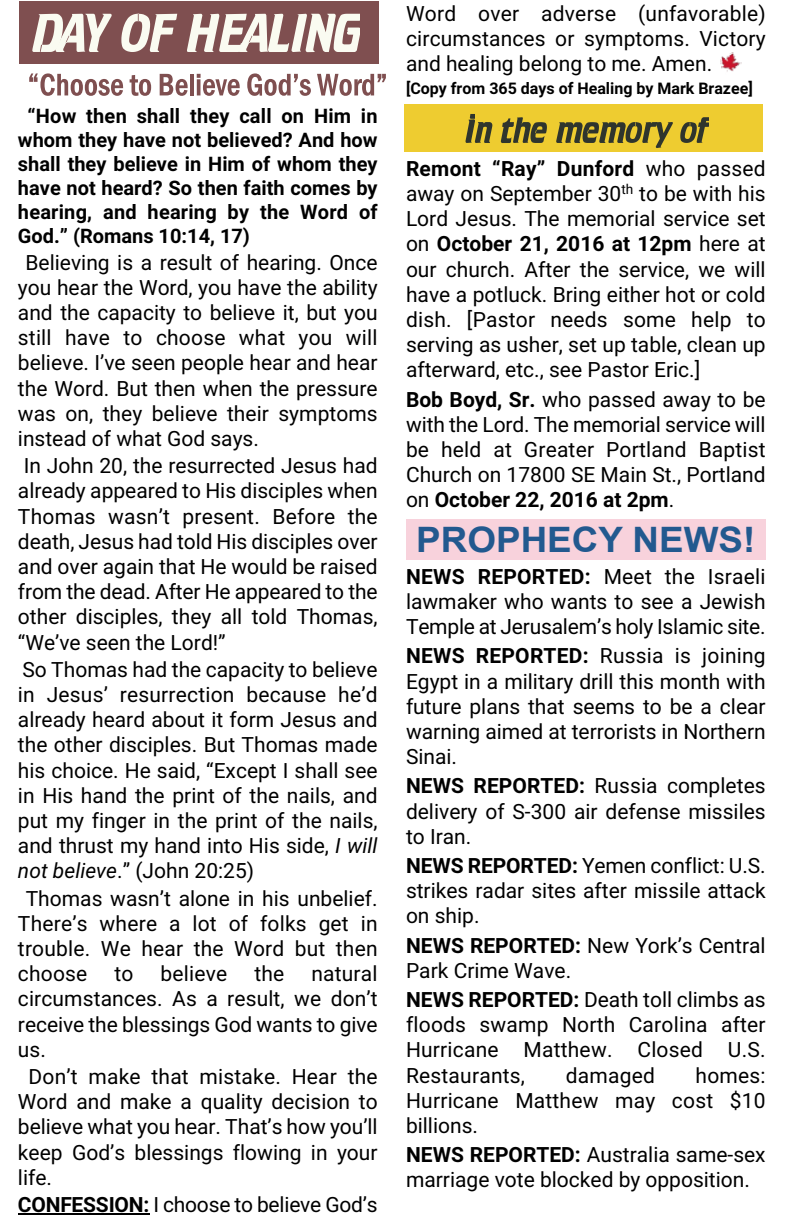
<style>
.page{position:relative;width:792px;height:1224px;background:#fff}
.page>*{position:absolute;margin:0;border:0;box-sizing:border-box;transform-origin:0 0}
.t1{font:700 35px "Arial";color:#22598f;scale:1.05 1}
.t2{font:21px/25.2px "Roboto";color:#000;text-align:justify}
.t3{font:700 20px/24px "Roboto";letter-spacing:.01em;color:#000;text-align:justify}
.t4{font:700 16px "Roboto";color:#000}
.s1{font-style:italic}
.s2{font-weight:700}
</style>
<div class="page">
<hr style="left:18px;top:1213px;width:131px;height:1px;background:#000">
<svg style="left:29px;top:73px;width:94px;height:23px"></svg>
<svg style="left:130px;top:75px;width:21px;height:21px"></svg>
<svg style="left:160px;top:74px;width:28px;height:22px"></svg>
<hr style="left:190px;top:74px;width:4px;height:21px;background:#7f4f50">
<svg style="left:197px;top:74px;width:43px;height:22px"></svg>
<svg style="left:247px;top:73px;width:64px;height:23px"></svg>
<svg style="left:317px;top:74px;width:69px;height:22px"></svg>
<div style="left:406px;top:519px;width:349px;height:41px;background:#f8d2dc"></div>
<div style="left:755px;top:519px;width:11px;height:41px;background:#f8d2dc"></div>
<div style="left:19px;top:1px;width:342px;height:62px;background:#7f4f50"></div>
<svg style="left:32px;top:14px;width:80px;height:38px"></svg>
<svg style="left:121px;top:14px;width:56px;height:38px"></svg>
<svg style="left:187px;top:14px;width:173px;height:38px"></svg>
<div style="left:361px;top:1px;width:18px;height:62px;background:#7f4f50"></div>
<div style="left:405px;top:104px;width:70px;height:48px;background:#eecc30"></div>
<div style="left:475px;top:104px;width:234px;height:48px;background:#eecc30"></div>
<svg style="left:466px;top:114px;width:26px;height:29px"></svg>
<svg style="left:501px;top:117px;width:46px;height:26px"></svg>
<svg style="left:556px;top:122px;width:117px;height:26px"></svg>
<svg style="left:680px;top:117px;width:29px;height:26px"></svg>
<div style="left:709px;top:104px;width:54px;height:48px;background:#eecc30"></div>
<img style="left:720px;top:52px;width:22px;height:20px">
<p class="t3" style="left:18px;top:106px;width:361px;text-indent:10px">“How then shall they call on Him in whom they have not believed? And how shall they believe in Him of whom they have not heard? So then faith comes by hearing, and hearing by the Word of God.” (Romans 10:14, 17)</p>
<p class="t2" style="left:18px;top:252px;width:361px;text-indent:8px">Believing is a result of hearing. Once you hear the Word, you have the ability and the capacity to believe it, but you still have to choose what you will believe. I’ve seen people hear and hear the Word. But then when the pressure was on, they believe their symptoms instead of what God says.</p>
<p class="t2" style="left:18px;top:455px;width:361px">In John 20, the resurrected Jesus had already appeared to His disciples when Thomas wasn’t present. Before the death, Jesus had told His disciples over and over again that He would be raised from the dead. After He appeared to the other disciples, they all told Thomas, “We’ve seen the Lord!”</p>
<p class="t2" style="left:18px;top:659px;width:361px">So Thomas had the capacity to believe in Jesus’ resurrection because he’d already heard about it form Jesus and the other disciples. But Thomas made his choice. He said, “Except I shall see in His hand the print of the nails, and put my finger in the print of the nails, and thrust my hand into His side, <span class="s1">I will not believe</span>.” (John 20:25)</p>
<p class="t2" style="left:18px;top:888px;width:361px;text-indent:8px">Thomas wasn’t alone in his unbelief.<br>There’s where a lot of folks get in trouble. We hear the Word but then choose</p>
<p class="t2" style="left:18px;top:963px;width:361px;text-indent:293px">natural circumstances. As a result, we don’t receive the blessings God wants to give us.</p>
<p class="t2" style="left:18px;top:1066px;width:361px;text-indent:11px">Don’t make that mistake. Hear the Word and make a quality decision to believe what you hear. That’s how you’ll keep God’s blessings flowing in your life.</p>
<p class="t2" style="left:18px;top:1194px;width:361px"><span class="s2">CONFESSION:</span> I choose to believe God’s</p>
<p class="t2" style="left:115px;top:963px;width:21px">to</p>
<p class="t2" style="left:161px;top:963px;width:68px">believe</p>
<p class="t2" style="left:254px;top:963px;width:31px">the</p>
<p class="t2" style="left:406px;top:3px;width:361px">Word over adverse (unfavorable) circumstances or symptoms. Victory and healing belong to me. Amen.</p>
<p class="t4" style="left:406px;top:82px;width:348px">[Copy from 365 days of Healing by Mark Brazee]</p>
<p class="t2" style="left:406px;top:158px;width:361px"><span class="s2">Remont “Ray” Dunford</span> who passed away on September 30<sup>th</sup> to be with his Lord Jesus. The memorial service set on <span class="s2">October 21, 2016 at 12pm</span> here at our church. After the service, we will have a potluck. Bring either hot or cold dish. [Pastor needs some help to serving as usher, set up table, clean up afterward, etc., see Pastor Eric.]</p>
<p class="t2" style="left:406px;top:389px;width:361px"><span class="s2">Bob Boyd, Sr.</span> who passed away to be with the Lord. The memorial service will be held at Greater Portland Baptist Church on 17800 SE Main St., Portland on <span class="s2">October 22, 2016 at 2pm</span>.</p>
<h1 class="t1" style="left:416px;top:527px;width:325px">PROPHECY NEWS!</h1>
<p class="t2" style="left:406px;top:566px;width:361px"><span class="s2">NEWS REPORTED:</span> Meet the Israeli lawmaker who wants to see a Jewish Temple at Jerusalem’s holy Islamic site.</p>
<p class="t2" style="left:406px;top:646px;width:361px"><span class="s2">NEWS REPORTED:</span> Russia is joining Egypt in a military drill this month with future plans that seems to be a clear warning aimed at terrorists in Northern Sinai.</p>
<p class="t2" style="left:406px;top:776px;width:361px"><span class="s2">NEWS REPORTED:</span> Russia completes delivery of S-300 air defense missiles to Iran.</p>
<p class="t2" style="left:406px;top:855px;width:361px"><span class="s2">NEWS REPORTED:</span> Yemen conflict: U.S. strikes radar sites after missile attack on ship.</p>
<p class="t2" style="left:406px;top:935px;width:361px"><span class="s2">NEWS REPORTED:</span> New York’s Central<br>Park Crime Wave.</p>
<p class="t2" style="left:406px;top:989px;width:361px"><span class="s2">NEWS REPORTED:</span> Death toll climbs as floods swamp North Carolina after Hurricane Matthew. Closed U.S.<br>Restaurants,</p>
<p class="t2" style="left:406px;top:1065px;width:361px;text-indent:290px">homes:<br>Hurricane Matthew may cost $10 billions.</p>
<p class="t2" style="left:406px;top:1144px;width:361px"><span class="s2">NEWS REPORTED:</span> Australia same-sex marriage vote blocked by opposition.</p>
<p class="t2" style="left:566px;top:1065px;width:91px">damaged</p>
</div>
